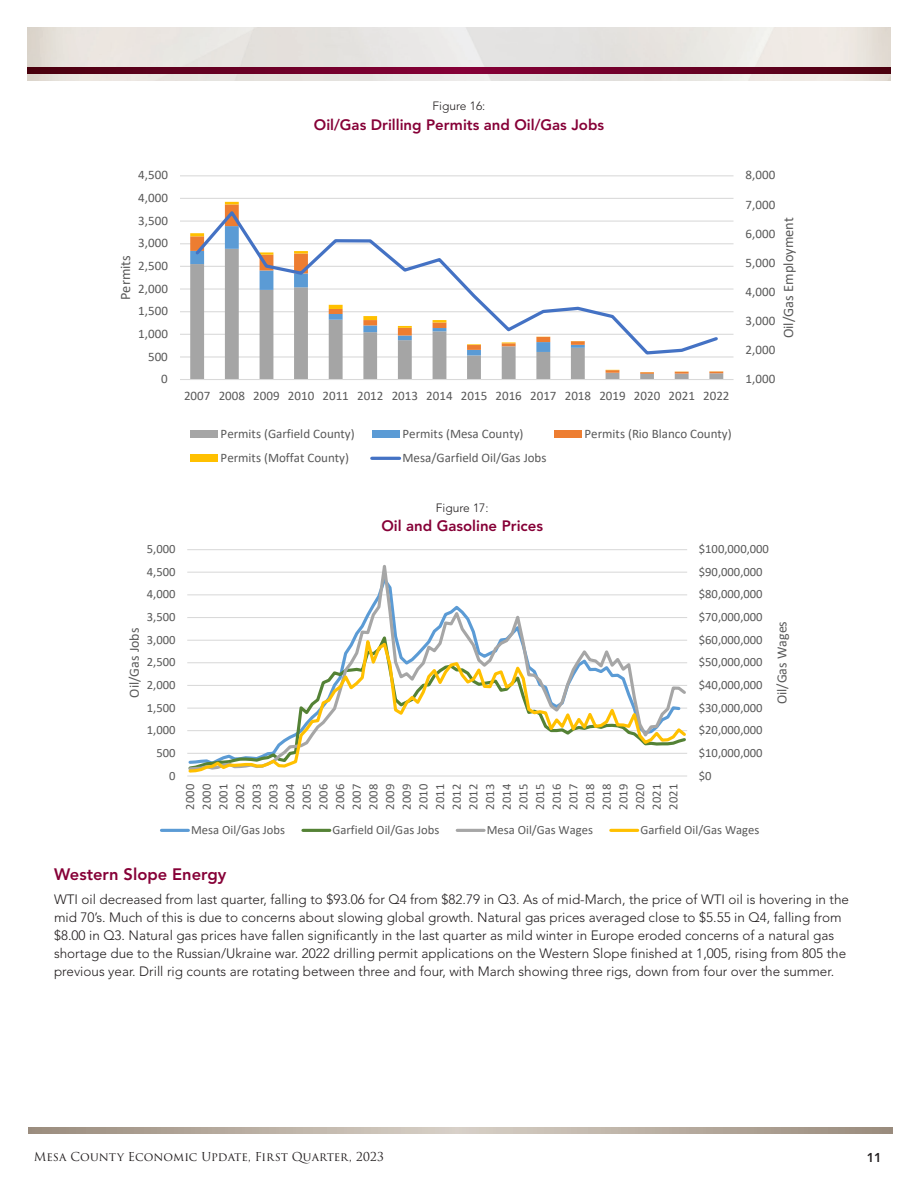
<style>
.page{position:relative;width:918px;height:1188px;background:#fff}
.page>*{position:absolute;margin:0;border:0;box-sizing:border-box;transform-origin:0 0}
.t1{font:800 16.5px "Avenir";color:#860037}
.t2{font:800 15px "Avenir";color:#860037}
.t3{font:14.4px "Calibri";color:#595959}
.t4{font:13.95px "Calibri";color:#595959}
.t5{font:300 13.5px/18px "Avenir";color:#231f20}
.t6{font:13.05px "Calibri";color:#595959}
.t7{font:800 12.75px "Avenir";color:#231f20}
.t8{font:12.6px/16.6px "Calibri";color:#595959;text-align:justify}
.t9{font:12px "Trajan Pro 3";color:#231f20}
.t10{font:300 12px "Avenir";color:#231f20}
</style>
<div class="page">
<img style="left:27px;top:27px;width:864px;height:54px">
<svg style="left:27px;top:68px;width:864px;height:6px"></svg>
<svg style="left:28px;top:1128px;width:864px;height:6px"></svg>
<hr style="left:187px;top:775px;width:500px;height:2px;background:#d9d9d9">
<svg style="left:187px;top:549px;width:500px;height:77px"></svg>
<svg style="left:187px;top:626px;width:500px;height:147px"></svg>
<hr style="left:161px;top:829px;width:27px;height:3px;background:#5b9bd5">
<hr style="left:303px;top:829px;width:27px;height:3px;background:#548235">
<hr style="left:457px;top:829px;width:27px;height:3px;background:#a6a6a6">
<hr style="left:611px;top:829px;width:27px;height:3px;background:#ffc000">
<hr style="left:180px;top:356px;width:554px;height:2px;background:#d9d9d9">
<hr style="left:180px;top:334px;width:554px;height:1px;background:#d9d9d9">
<hr style="left:180px;top:311px;width:554px;height:1px;background:#d9d9d9">
<hr style="left:180px;top:288px;width:554px;height:2px;background:#d9d9d9">
<hr style="left:180px;top:266px;width:554px;height:1px;background:#d9d9d9">
<hr style="left:180px;top:243px;width:554px;height:1px;background:#d9d9d9">
<hr style="left:180px;top:221px;width:554px;height:1px;background:#d9d9d9">
<hr style="left:180px;top:198px;width:554px;height:1px;background:#d9d9d9">
<hr style="left:180px;top:175px;width:554px;height:1px;background:#d9d9d9">
<svg style="left:190px;top:374px;width:533px;height:5px"></svg>
<svg style="left:190px;top:204px;width:533px;height:170px"></svg>
<hr style="left:190px;top:233px;width:14px;height:3px;background:#ffc000">
<svg style="left:225px;top:202px;width:14px;height:2px"></svg>
<svg style="left:606px;top:370px;width:13px;height:1px"></svg>
<svg style="left:640px;top:372px;width:14px;height:1px"></svg>
<svg style="left:675px;top:372px;width:14px;height:1px"></svg>
<svg style="left:709px;top:371px;width:14px;height:1px"></svg>
<hr style="left:180px;top:379px;width:554px;height:1px;background:#d9d9d9">
<svg style="left:193px;top:207px;width:527px;height:149px"></svg>
<div style="left:190px;top:430px;width:28px;height:8px;background:#a5a5a5"></div>
<div style="left:372px;top:430px;width:28px;height:8px;background:#5b9bd5"></div>
<div style="left:554px;top:430px;width:28px;height:8px;background:#ed7d31"></div>
<div style="left:190px;top:455px;width:28px;height:7px;background:#ffc000"></div>
<hr style="left:372px;top:457px;width:28px;height:3px;background:#4472c4">
<p class="t3" style="left:115px;top:300px;width:46px;rotate:-90deg">Permits</p>
<p class="t6" style="left:138px;top:166px;width:31px">4,500</p>
<p class="t6" style="left:138px;top:189px;width:31px">4,000</p>
<p class="t6" style="left:138px;top:211px;width:31px">3,500</p>
<p class="t6" style="left:138px;top:234px;width:31px">3,000</p>
<p class="t6" style="left:138px;top:257px;width:31px">2,500</p>
<p class="t6" style="left:138px;top:279px;width:31px">2,000</p>
<p class="t6" style="left:138px;top:302px;width:31px">1,500</p>
<p class="t6" style="left:138px;top:325px;width:31px">1,000</p>
<p class="t6" style="left:148px;top:347px;width:21px">500</p>
<p class="t6" style="left:161px;top:370px;width:8px">0</p>
<p class="t10" style="left:433px;top:99px;width:54px">Figure 16:</p>
<p class="t2" style="left:314px;top:116px;width:292px">Oil/Gas Drilling Permits and Oil/Gas Jobs</p>
<p class="t6" style="left:184px;top:387px;width:547px">2007 2008 2009 2010 2011 2012 2013 2014 2015 2016 2017 2018 2019 2020 2021 2022</p>
<p class="t6" style="left:221px;top:424px;width:136px">Permits (Garfield County)</p>
<p class="t6" style="left:403px;top:424px;width:122px">Permits (Mesa County)</p>
<p class="t6" style="left:585px;top:424px;width:149px">Permits (Rio Blanco County)</p>
<p class="t6" style="left:221px;top:449px;width:130px">Permits (Moffat County)</p>
<p class="t6" style="left:403px;top:449px;width:146px">Mesa/Garfield Oil/Gas Jobs</p>
<p class="t6" style="left:746px;top:166px;width:31px">8,000</p>
<p class="t6" style="left:746px;top:195px;width:31px">7,000</p>
<p class="t6" style="left:746px;top:224px;width:31px">6,000</p>
<p class="t6" style="left:746px;top:253px;width:31px">5,000</p>
<p class="t6" style="left:746px;top:283px;width:31px">4,000</p>
<p class="t6" style="left:746px;top:312px;width:31px">3,000</p>
<p class="t6" style="left:746px;top:341px;width:31px">2,000</p>
<p class="t6" style="left:746px;top:370px;width:31px">1,000</p>
<p class="t3" style="left:778px;top:338px;width:123px;rotate:-90deg">Oil/Gas Employment</p>
<p class="t10" style="left:436px;top:500px;width:54px">Figure 17:</p>
<p class="t2" style="left:381px;top:517px;width:163px">Oil and Gasoline Prices</p>
<p class="t8" style="left:147px;top:540px;width:30px">5,000</p>
<p class="t8" style="left:699px;top:540px;width:72px">$100,000,000</p>
<p class="t8" style="left:147px;top:563px;width:30px">4,500</p>
<p class="t8" style="left:699px;top:563px;width:65px">$90,000,000</p>
<p class="t8" style="left:147px;top:586px;width:30px">4,000</p>
<p class="t8" style="left:699px;top:586px;width:65px">$80,000,000</p>
<p class="t8" style="left:147px;top:608px;width:30px">3,500</p>
<p class="t4" style="left:125px;top:698px;width:71px;rotate:-90deg">Oil/Gas Jobs</p>
<p class="t8" style="left:147px;top:631px;width:30px">3,000</p>
<p class="t8" style="left:147px;top:654px;width:30px">2,500</p>
<p class="t8" style="left:147px;top:676px;width:30px">2,000</p>
<p class="t8" style="left:147px;top:699px;width:30px">1,500</p>
<p class="t8" style="left:699px;top:608px;width:65px">$70,000,000</p>
<p class="t8" style="left:699px;top:631px;width:65px">$60,000,000</p>
<p class="t8" style="left:699px;top:654px;width:65px">$50,000,000</p>
<p class="t8" style="left:699px;top:676px;width:65px">$40,000,000</p>
<p class="t8" style="left:699px;top:699px;width:65px">$30,000,000</p>
<p class="t4" style="left:772px;top:704px;width:85px;rotate:-90deg">Oil/Gas Wages</p>
<p class="t8" style="left:147px;top:721px;width:30px">1,000</p>
<p class="t8" style="left:699px;top:721px;width:65px">$20,000,000</p>
<p class="t8" style="left:156px;top:744px;width:21px">500</p>
<p class="t8" style="left:699px;top:744px;width:65px">$10,000,000</p>
<p class="t8" style="left:169px;top:767px;width:8px">0</p>
<p class="t8" style="left:699px;top:767px;width:14px">$0</p>
<p class="t8" style="left:181px;top:810px;width:27px;rotate:-90deg">2000<br>2000<br>2001<br>2002<br>2003<br>2003<br>2004<br>2005<br>2006<br>2006<br>2007<br>2008<br>2009<br>2009<br>2010<br>2011<br>2012<br>2012<br>2013<br>2014<br>2015<br>2015<br>2016<br>2017<br>2018<br>2018<br>2019<br>2020<br>2021<br>2021</p>
<p class="t8" style="left:191px;top:821px;width:95px">Mesa Oil/Gas Jobs</p>
<p class="t8" style="left:333px;top:821px;width:108px">Garfield Oil/Gas Jobs</p>
<p class="t8" style="left:487px;top:821px;width:108px">Mesa Oil/Gas Wages</p>
<p class="t8" style="left:640px;top:821px;width:120px">Garfield Oil/Gas Wages</p>
<p class="t1" style="left:54px;top:864px;width:174px">Western Slope Energy</p>
<p class="t5" style="left:54px;top:890px;width:797px">WTI oil decreased from last quarter, falling to $93.06 for Q4 from $82.79 in Q3. As of mid-March, the price of WTI oil is hovering in the mid 70’s. Much of this is due to concerns about slowing global growth. Natural gas prices averaged close to $5.55 in Q4, falling from $8.00 in Q3. Natural gas prices have fallen significantly in the last quarter as mild winter in Europe eroded concerns of a natural gas shortage due to the Russian/Ukraine war. 2022 drilling permit applications on the Western Slope finished at 1,005, rising from 805 the previous year. Drill rig counts are rotating between three and four, with March showing three rigs, down from four over the summer.</p>
<p class="t9" style="left:34px;top:1148px;width:352px">Mesa County Economic Update, First Quarter, 2023</p>
<p class="t7" style="left:867px;top:1150px;width:17px">11</p>
</div>
